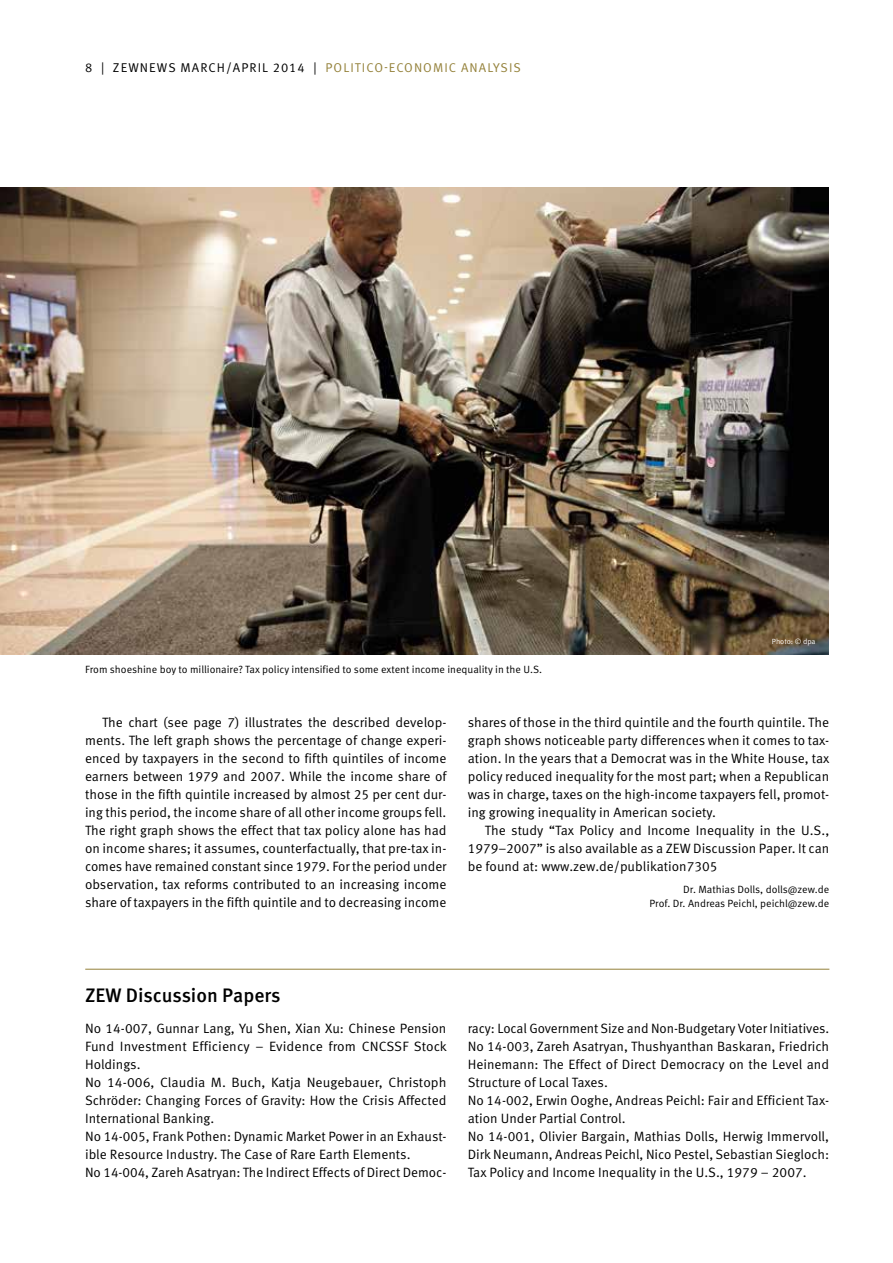
<style>
.page{position:relative;width:893px;height:1263px;background:#fff}
.page>*{position:absolute;margin:0;border:0;box-sizing:border-box;transform-origin:0 0}
.t1{font:500 19.5px "Meta Pro";color:#000}
.t2{font:13.5px/18px "Meta Pro";color:#000;text-align:justify}
.t3{font:12.75px "Meta Pro";letter-spacing:.085em;color:#000}
.t4{font:10.5px/13.5px "Meta Pro";color:#000;text-align:right}
.t5{font:7.5px "Meta Pro";color:#fff}
.s1{color:#94813a}
</style>
<div class="page">
<img style="left:0;top:187px;width:829px;height:467px">
<hr style="left:85px;top:969px;width:744px;height:1px;background:#94813a">
<p class="t3" style="left:85px;top:60px;width:437px">8 | ZEWNEWS MARCH/APRIL 2014 | <span class="s1">POLITICO-ECONOMIC ANALYSIS</span></p>
<p class="t4" style="left:85px;top:663px;width:458px">From shoeshine boy to millionaire? Tax policy intensified to some extent income inequality in the U.S.</p>
<p class="t5" style="left:772px;top:637px;width:45px">Photo: © dpa</p>
<p class="t2" style="left:85px;top:714px;width:363px;text-indent:17px">The chart (see page 7) illustrates the described develop&shy;ments. The left graph shows the percentage of change experi&shy;enced by taxpayers in the second to fifth quintiles of income earners between 1979 and 2007. While the income share of those in the fifth quintile increased by almost 25 per cent dur&shy;ing this period, the income share of all other income groups fell.<br>The right graph shows the effect that tax policy alone has had on income shares; it assumes, counterfactually, that pre-tax in&shy;comes have remained constant since 1979. For the period under observation, tax reforms contributed to an increasing income share of taxpayers in the fifth quintile and to decreasing income</p>
<p class="t2" style="left:468px;top:714px;width:363px">shares of those in the third quintile and the fourth quintile. The graph shows noticeable party differences when it comes to tax&shy;ation. In the years that a Democrat was in the White House, tax policy reduced inequality for the most part; when a Republican was in charge, taxes on the high-income taxpayers fell, promot&shy;ing growing inequality in American society.</p>
<p class="t2" style="left:468px;top:822px;width:363px;text-indent:17px">The study “Tax Policy and Income Inequality in the U.S., 1979–2007” is also available as a ZEW Discussion Paper. It can be found at: www.zew.de/publikation7305</p>
<p class="t4" style="left:650px;top:883px;width:181px">Dr. Mathias Dolls, dolls@zew.de<br>Prof. Dr. Andreas Peichl, peichl@zew.de</p>
<h1 class="t1" style="left:85px;top:983px;width:197px">ZEW Discussion Papers</h1>
<p class="t2" style="left:85px;top:1020px;width:363px;text-align:left">No 14-007, Gunnar Lang, Yu Shen, Xian Xu: Chinese Pension Fund Investment Efficiency – Evidence from CNCSSF Stock Holdings.<br>No 14-006, Claudia M. Buch, Katja Neugebauer, Christoph Schröder: Changing Forces of Gravity: How the Crisis Affected International Banking.<br>No 14-005, Frank Pothen: Dynamic Market Power in an Exhaust&shy;ible Resource Industry. The Case of Rare Earth Elements.<br>No 14-004, Zareh Asatryan: The Indirect Effects of Direct Democ-</p>
<p class="t2" style="left:468px;top:1020px;width:363px;text-align:left">racy: Local Government Size and Non-Budgetary Voter Initiatives.<br>No 14-003, Zareh Asatryan, Thushyanthan Baskaran, Friedrich Heinemann: The Effect of Direct Democracy on the Level and Structure of Local Taxes.<br>No 14-002, Erwin Ooghe, Andreas Peichl: Fair and Efficient Tax&shy;ation Under Partial Control.<br>No 14-001, Olivier Bargain, Mathias Dolls, Herwig Immervoll, Dirk Neumann, Andreas Peichl, Nico Pestel, Sebastian Siegloch:<br>Tax Policy and Income Inequality in the U.S., 1979 – 2007.</p>
</div>
